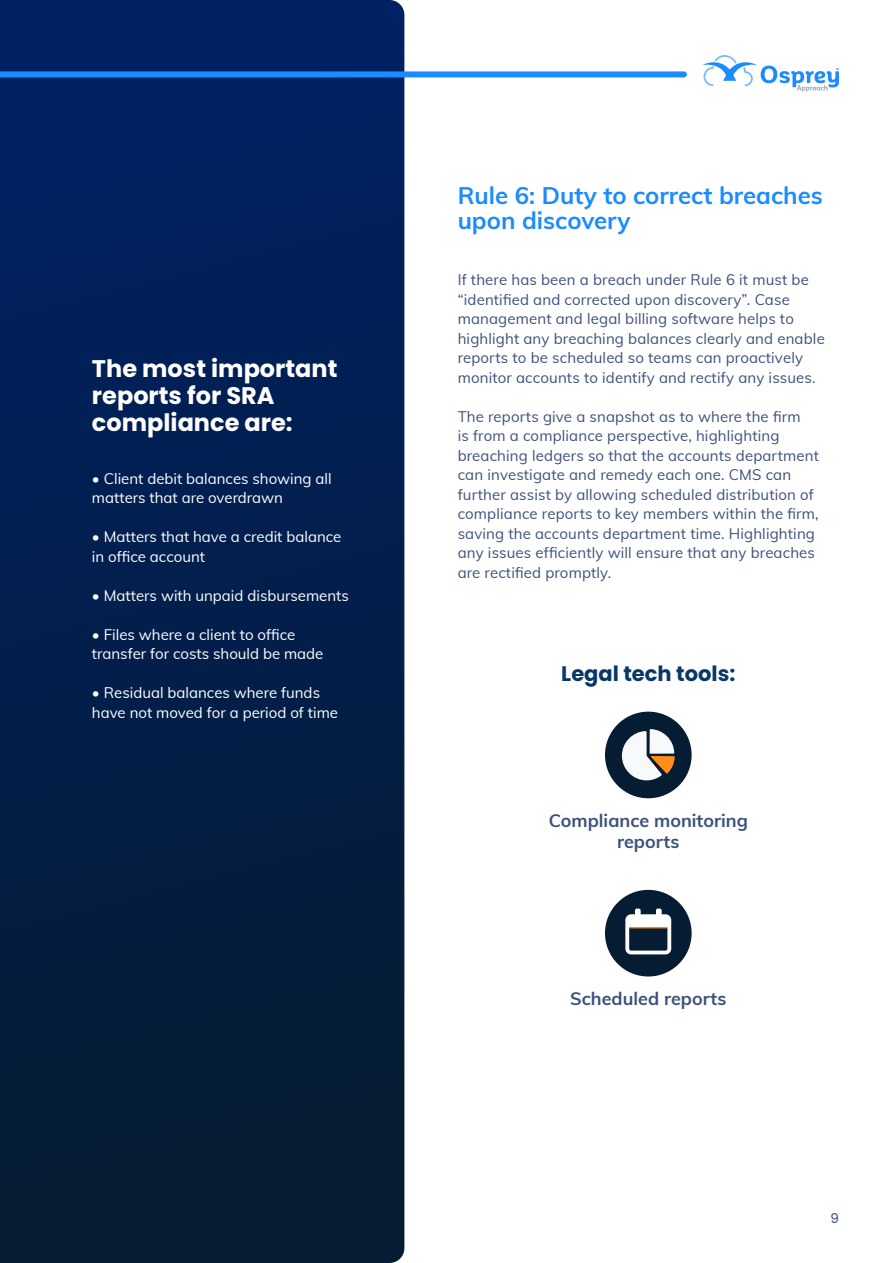
<style>
.page{position:relative;width:893px;height:1263px;background:#fff}
.page>*{position:absolute;margin:0;border:0;box-sizing:border-box;transform-origin:0 0}
.t1{font:700 24px/27px "Poppins";color:#fff}
.t2{font:700 24px/25.5px "Muli";color:#1a8cff}
.t3{font:700 21px "Poppins";color:#0a3866}
.t4{font:700 18px/21px "Muli";color:#3d517b;text-align:center}
.t5{font:15px/19.5px "Muli";letter-spacing:.01em;color:#3d517b}
.t6{font:15px/19.5px "Muli";color:#fff}
.t7{font:13.5px "Poppins";color:#3d517b}
</style>
<div class="page">
<svg style="left:0;top:0;width:404px;height:1263px;background:#021e4a"></svg>
<div style="left:605px;top:712px;width:87px;height:86px;background:#051c33;border-radius:50%"></div>
<svg style="left:622px;top:729px;width:53px;height:51px"></svg>
<div style="left:605px;top:890px;width:87px;height:86px;background:#051c33;border-radius:50%"></div>
<svg style="left:625px;top:908px;width:46px;height:46px"></svg>
<hr style="left:629px;top:927px;width:38px;height:1px;background:#ff8d1a">
<svg style="left:702px;top:55px;width:137px;height:37px"></svg>
<div style="left:0;top:71px;width:684px;height:6px;background:#1a8cff"></div>
<p class="t1" style="left:92px;top:355px;width:247px">The most important reports for SRA compliance are:</p>
<p class="t6" style="left:92px;top:468px;width:241px">• Client debit balances showing all matters that are overdrawn</p>
<p class="t6" style="left:92px;top:526px;width:251px">• Matters that have a credit balance in office account</p>
<p class="t6" style="left:92px;top:585px;width:258px">• Matters with unpaid disbursements</p>
<p class="t6" style="left:92px;top:624px;width:233px">• Files where a client to office transfer for costs should be made</p>
<p class="t6" style="left:92px;top:682px;width:248px">• Residual balances where funds have not moved for a period of time</p>
<p class="t2" style="left:458px;top:181px;width:367px">Rule 6: Duty to correct breaches upon discovery</p>
<p class="t5" style="left:458px;top:269px;width:369px">If there has been a breach under Rule 6 it must be “identified and corrected upon discovery”. Case management and legal billing software helps to highlight any breaching balances clearly and enable reports to be scheduled so teams can proactively monitor accounts to identify and rectify any issues.</p>
<p class="t5" style="left:458px;top:406px;width:363px">The reports give a snapshot as to where the firm<br>is from a compliance perspective, highlighting breaching ledgers so that the accounts department can investigate and remedy each one. CMS can further assist by allowing scheduled distribution of compliance reports to key members within the firm, saving the accounts department time. Highlighting any issues efficiently will ensure that any breaches are rectified promptly.</p>
<p class="t3" style="left:561px;top:661px;width:176px">Legal tech tools:</p>
<p class="t4" style="left:549px;top:809px;width:201px">Compliance monitoring reports</p>
<p class="t4" style="left:570px;top:987px;width:158px">Scheduled reports</p>
<p class="t7" style="left:830px;top:1210px;width:10px">9</p>
</div>
